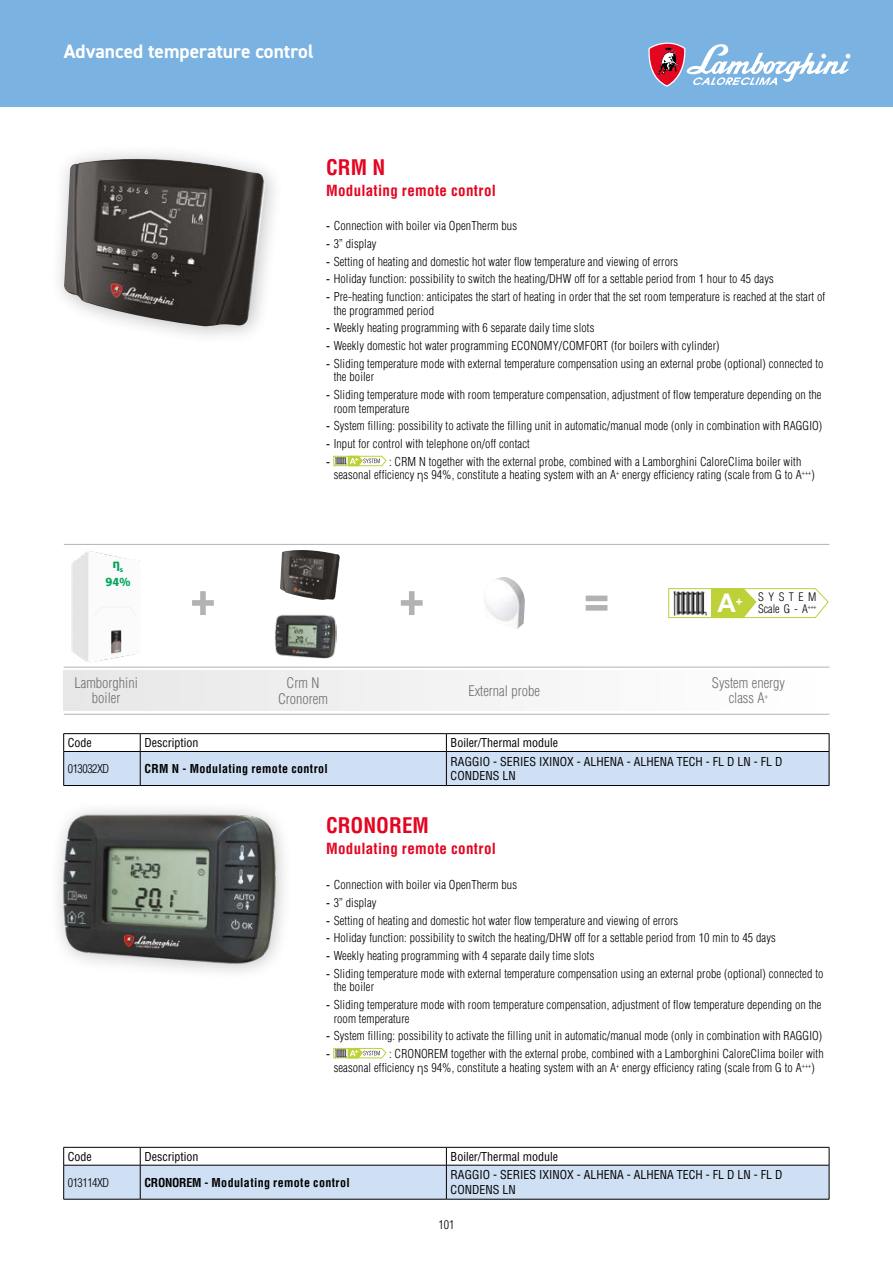
<style>
.page{position:relative;width:893px;height:1263px;background:#fff}
.page>*{position:absolute;margin:0;border:0;box-sizing:border-box;transform-origin:0 0}
.t1{font:700 25.65px "Arial";color:#fff}
.t2{font:700 condensed 21px "Helvetica LT Std";letter-spacing:.005em;color:#e40521}
.t3{font:700 19.5px "DIN2014";color:#fff}
.t4{font:700 condensed 15px "Helvetica LT Std";letter-spacing:.02em;color:#e40521}
.t5{font:300 condensed 14.25px/15.3px "Helvetica LT Std";color:#706f6f;text-align:center}
.t6{font:300 condensed 12px/13.5px "Helvetica LT Std";letter-spacing:.01em;color:#000}
.t7{font:condensed 12px/14.4px "Helvetica LT Std";color:#000}
.t8{font:700 condensed 12px "Helvetica LT Std";letter-spacing:.03em;color:#000}
.t9{font:300 condensed 12px "Helvetica LT Std";letter-spacing:-.04em;color:#000}
.t10{font:500 12px/18px "Formata Pro";color:#00a659;text-align:center}
.t11{font:300 condensed 11.55px/11.6px "Helvetica LT Std";letter-spacing:.4em;color:#000}
.t12{font:300 condensed 6.6px "Helvetica LT Std";color:#000}
.s1{font-weight:400;font-stretch:normal}
.s2{font-family:"Formata Pro";font-stretch:normal}
</style>
<div class="page">
<div style="left:0;top:0;width:893px;height:106px;background:#7ab2e1"></div>
<svg style="left:648px;top:42px;width:202px;height:45px"></svg>
<div style="left:49px;top:143px;width:235px;height:202px;background:#000;opacity:.25"></div>
<img style="left:64px;top:159px;width:202px;height:167px">
<img style="left:60px;top:811px;width:219px;height:156px">
<img style="left:72px;top:551px;width:68px;height:111px">
<img style="left:275px;top:615px;width:62px;height:44px">
<img style="left:280px;top:550px;width:60px;height:50px">
<svg style="left:192px;top:591px;width:22px;height:24px"></svg>
<svg style="left:401px;top:591px;width:22px;height:24px"></svg>
<svg style="left:586px;top:596px;width:21px;height:15px"></svg>
<hr style="left:64px;top:544px;width:765px;height:1px;background:#b3b2b2">
<hr style="left:64px;top:667px;width:765px;height:1px;background:#b3b2b2">
<hr style="left:64px;top:714px;width:765px;height:1px;background:#b3b2b2">
<img style="left:484px;top:577px;width:41px;height:52px">
<svg style="left:668px;top:588px;width:161px;height:30px"></svg>
<img style="left:674px;top:591px;width:33px;height:24px">
<hr style="left:63px;top:733px;width:77px;height:1px;background:#000">
<hr style="left:140px;top:733px;width:306px;height:1px;background:#000">
<hr style="left:446px;top:733px;width:383px;height:1px;background:#000">
<svg style="left:63px;top:734px;width:767px;height:51px"></svg>
<hr style="left:63px;top:751px;width:77px;height:1px;background:#000">
<hr style="left:63px;top:752px;width:1px;height:33px;background:#000">
<hr style="left:140px;top:751px;width:306px;height:1px;background:#000">
<hr style="left:140px;top:752px;width:1px;height:33px;background:#000">
<hr style="left:446px;top:751px;width:383px;height:1px;background:#000">
<hr style="left:446px;top:752px;width:1px;height:33px;background:#000">
<hr style="left:829px;top:752px;width:1px;height:33px;background:#000">
<hr style="left:63px;top:785px;width:77px;height:1px;background:#000">
<hr style="left:140px;top:785px;width:306px;height:1px;background:#000">
<hr style="left:446px;top:785px;width:383px;height:1px;background:#000">
<svg style="left:63px;top:1147px;width:767px;height:52px"></svg>
<hr style="left:63px;top:1165px;width:77px;height:1px;background:#000">
<hr style="left:63px;top:1165px;width:1px;height:34px;background:#000">
<hr style="left:140px;top:1165px;width:306px;height:1px;background:#000">
<hr style="left:140px;top:1165px;width:1px;height:34px;background:#000">
<hr style="left:446px;top:1165px;width:383px;height:1px;background:#000">
<hr style="left:446px;top:1165px;width:1px;height:34px;background:#000">
<hr style="left:829px;top:1165px;width:1px;height:34px;background:#000">
<hr style="left:63px;top:1199px;width:77px;height:1px;background:#000">
<hr style="left:140px;top:1199px;width:306px;height:1px;background:#000">
<hr style="left:446px;top:1199px;width:383px;height:1px;background:#000">
<svg style="left:334px;top:456px;width:52px;height:10px"></svg>
<svg style="left:334px;top:1048px;width:52px;height:10px"></svg>
<div style="left:64px;top:671px;width:765px;height:40px;background:#f3f3f3"></div>
<h3 class="t3" style="left:64px;top:38px;width:251px">Advanced temperature control</h3>
<p class="t10" style="left:106px;top:554px;width:26px">η<sub>s<br></sub>94%</p>
<h2 class="t2" style="left:326px;top:154px;width:61px">CRM N</h2>
<p class="t4" style="left:326px;top:181px;width:171px">Modulating remote control</p>
<p class="t6" style="left:326px;top:219px;width:192px"><span class="s1">-</span> Connection with boiler via OpenTherm bus</p>
<p class="t6" style="left:326px;top:237px;width:52px"><span class="s1">-</span> 3’’ display</p>
<p class="t6" style="left:326px;top:254px;width:354px"><span class="s1">-</span> Setting of heating and domestic hot water flow temperature and viewing of errors</p>
<p class="t6" style="left:326px;top:272px;width:449px"><span class="s1">-</span> Holiday function: possibility to switch the heating/DHW off for a settable period from 1 hour to 45 days</p>
<p class="t6" style="left:334px;top:290px;width:493px;text-indent:-8px"><span class="s1">-</span> Pre-heating function: anticipates the start of heating in order that the set room temperature is reached at the start of the programmed period</p>
<p class="t6" style="left:326px;top:321px;width:270px"><span class="s1">-</span> Weekly heating programming with 6 separate daily time slots</p>
<p class="t6" style="left:326px;top:339px;width:395px"><span class="s1">-</span> Weekly domestic hot water programming ECONOMY/COMFORT (for boilers with cylinder)</p>
<p class="t6" style="left:334px;top:357px;width:491px;text-indent:-8px"><span class="s1">-</span> Sliding temperature mode with external temperature compensation using an external probe (optional) connected to the boiler</p>
<p class="t6" style="left:334px;top:388px;width:489px;text-indent:-8px"><span class="s1">-</span> Sliding temperature mode with room temperature compensation, adjustment of flow temperature depending on the room temperature</p>
<p class="t6" style="left:326px;top:419px;width:498px"><span class="s1">-</span> System filling: possibility to activate the filling unit in automatic/manual mode (only in combination with RAGGIO)</p>
<p class="t6" style="left:326px;top:435px;width:205px;line-height:17.7px"><span class="s1">-</span> Input for control with telephone on/off contact <span class="s1">-</span></p>
<p class="t6" style="left:334px;top:455px;width:482px;text-indent:55px">: CRM N together with the external probe, combined with a Lamborghini CaloreClima boiler with seasonal efficiency <span class="s2">η</span>s 94%, constitute a heating system with an A<sup>+</sup> energy efficiency rating (scale from G to A<sup>+++</sup>)</p>
<p class="t11" style="left:758px;top:591px;width:60px">SYSTEM<br>Scale G - A</p>
<h1 class="t1" style="left:717px;top:585px;width:27px">A<sup>+</sup></h1>
<p class="t12" style="left:808px;top:602px;width:10px">+++</p>
<p class="t5" style="left:75px;top:675px;width:65px">Lamborghini boiler</p>
<p class="t5" style="left:278px;top:675px;width:51px;line-height:15.8px">Crm N<br>Cronorem</p>
<p class="t5" style="left:468px;top:683px;width:73px">External probe</p>
<p class="t5" style="left:712px;top:675px;width:75px">System energy class A<sup>+</sup></p>
<p class="t7" style="left:68px;top:735px;width:25px">Code</p>
<p class="t7" style="left:144px;top:735px;width:55px">Description</p>
<p class="t7" style="left:451px;top:735px;width:109px">Boiler/Thermal module</p>
<p class="t9" style="left:68px;top:761px;width:43px">013032XD</p>
<p class="t8" style="left:144px;top:761px;width:185px">CRM N - Modulating remote control</p>
<p class="t7" style="left:451px;top:754px;width:333px">RAGGIO - SERIES IXINOX - ALHENA - ALHENA TECH - FL D LN - FL D<br>CONDENS LN</p>
<h2 class="t2" style="left:326px;top:813px;width:104px">CRONOREM</h2>
<p class="t4" style="left:326px;top:840px;width:171px">Modulating remote control</p>
<p class="t6" style="left:326px;top:878px;width:192px"><span class="s1">-</span> Connection with boiler via OpenTherm bus</p>
<p class="t6" style="left:326px;top:895px;width:52px"><span class="s1">-</span> 3’’ display</p>
<p class="t6" style="left:326px;top:913px;width:354px"><span class="s1">-</span> Setting of heating and domestic hot water flow temperature and viewing of errors</p>
<p class="t6" style="left:326px;top:931px;width:451px"><span class="s1">-</span> Holiday function: possibility to switch the heating/DHW off for a settable period from 10 min to 45 days</p>
<p class="t6" style="left:326px;top:949px;width:270px"><span class="s1">-</span> Weekly heating programming with 4 separate daily time slots</p>
<p class="t6" style="left:334px;top:966px;width:491px;text-indent:-8px"><span class="s1">-</span> Sliding temperature mode with external temperature compensation using an external probe (optional) connected to the boiler</p>
<p class="t6" style="left:334px;top:998px;width:489px;text-indent:-8px"><span class="s1">-</span> Sliding temperature mode with room temperature compensation, adjustment of flow temperature depending on the room temperature</p>
<p class="t6" style="left:326px;top:1027px;width:498px;line-height:17.7px"><span class="s1">-</span> System filling: possibility to activate the filling unit in automatic/manual mode (only in combination with RAGGIO) <span class="s1">-</span></p>
<p class="t6" style="left:334px;top:1047px;width:491px;text-indent:55px">: CRONOREM together with the external probe, combined with a Lamborghini CaloreClima boiler with seasonal efficiency <span class="s2">η</span>s 94%, constitute a heating system with an A<sup>+</sup> energy efficiency rating (scale from G to A<sup>+++</sup>)</p>
<p class="t7" style="left:68px;top:1149px;width:25px">Code</p>
<p class="t7" style="left:144px;top:1149px;width:55px">Description</p>
<p class="t7" style="left:451px;top:1149px;width:109px">Boiler/Thermal module</p>
<p class="t9" style="left:68px;top:1175px;width:43px">013114XD</p>
<p class="t8" style="left:144px;top:1174px;width:207px">CRONOREM - Modulating remote control</p>
<p class="t7" style="left:451px;top:1168px;width:333px">RAGGIO - SERIES IXINOX - ALHENA - ALHENA TECH - FL D LN - FL D<br>CONDENS LN</p>
<p class="t6" style="left:438px;top:1218px;width:17px">101</p>
</div>
